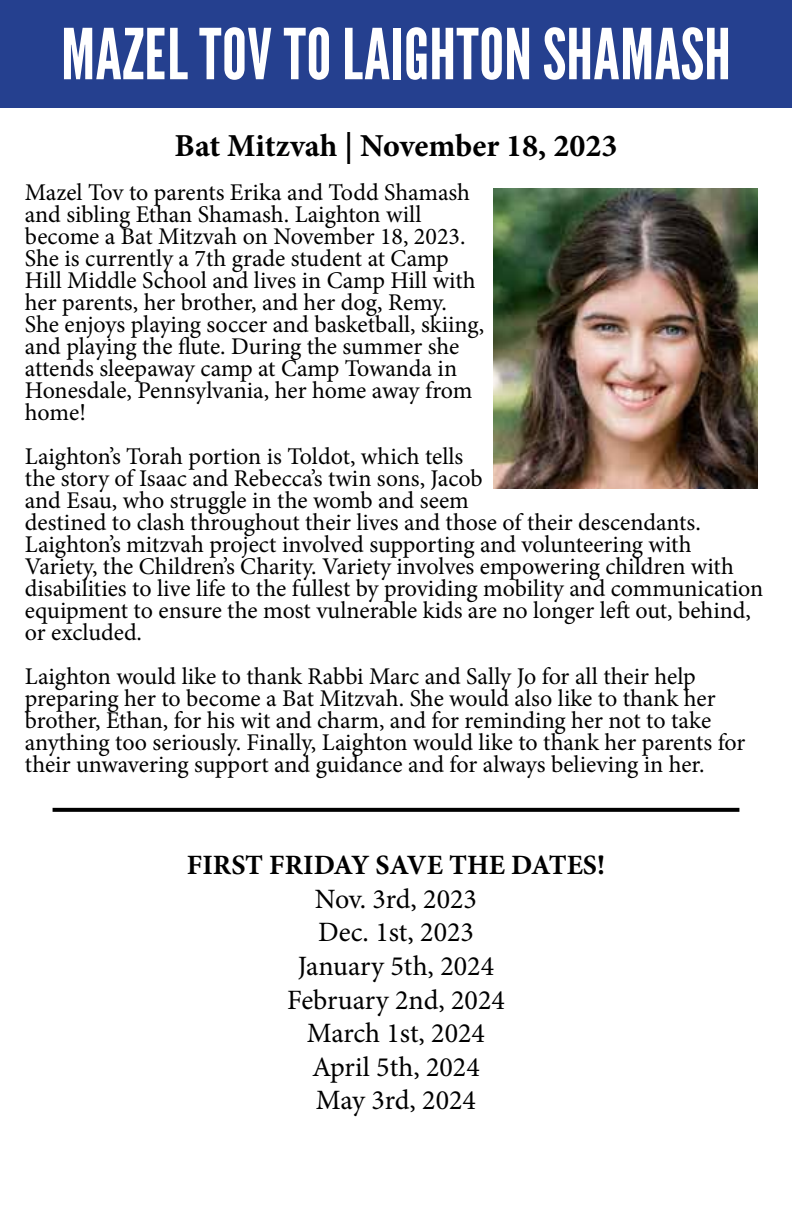
<style>
.page{position:relative;width:792px;height:1224px;background:#fff}
.page>*{position:absolute;margin:0;border:0;box-sizing:border-box;transform-origin:0 0}
.t1{font:70px "League Gothic";color:#fff}
.t2{font:700 32px "Minion Pro";color:#000}
.t3{font:28px/33.6px "Minion Pro";color:#000;text-align:center}
.t4{font:700 28px "Minion Pro";color:#000}
.t5{font:24px/22px "Minion Pro";letter-spacing:-.005em;color:#000}
</style>
<div class="page">
<div style="left:0;top:0;width:792px;height:108px;background:#25408f"></div>
<img style="left:494px;top:189px;width:263px;height:299px">
<svg style="left:53px;top:808px;width:686px;height:4px;fill:#000"></svg>
<h1 class="t1" style="left:61px;top:6px;width:671px">MAZEL TOV TO LAIGHTON SHAMASH</h1>
<h2 class="t2" style="left:175px;top:123px;width:444px">Bat Mitzvah | November 18, 2023</h2>
<p class="t5" style="left:25px;top:181px;width:461px">Mazel Tov to parents Erika and Todd Shamash and sibling Ethan Shamash. Laighton will become a Bat Mitzvah on November 18, 2023.<br>She is currently a 7th grade student at Camp Hill Middle School and lives in Camp Hill with her parents, her brother, and her dog, Remy.<br>She enjoys playing soccer and basketball, skiing, and playing the flute. During the summer she attends sleepaway camp at Camp Towanda in Honesdale, Pennsylvania, her home away from home!</p>
<p class="t5" style="left:25px;top:445px;width:740px">Laighton’s Torah portion is Toldot, which tells<br>the story of Isaac and Rebecca’s twin sons, Jacob<br>and Esau, who struggle in the womb and seem<br>destined to clash throughout their lives and those of their descendants.<br>Laighton’s mitzvah project involved supporting and volunteering with Variety, the Children’s Charity. Variety involves empowering children with disabilities to live life to the fullest by providing mobility and communication equipment to ensure the most vulnerable kids are no longer left out, behind, or excluded.</p>
<p class="t5" style="left:25px;top:665px;width:722px">Laighton would like to thank Rabbi Marc and Sally Jo for all their help preparing her to become a Bat Mitzvah. She would also like to thank her brother, Ethan, for his wit and charm, and for reminding her not to take anything too seriously. Finally, Laighton would like to thank her parents for their unwavering support and guidance and for always believing in her.</p>
<p class="t4" style="left:187px;top:846px;width:420px">FIRST FRIDAY SAVE THE DATES!</p>
<p class="t3" style="left:287px;top:882px;width:219px">Nov. 3rd, 2023<br>Dec. 1st, 2023<br>January 5th, 2024<br>February 2nd, 2024<br>March 1st, 2024<br>April 5th, 2024<br>May 3rd, 2024</p>
</div>
